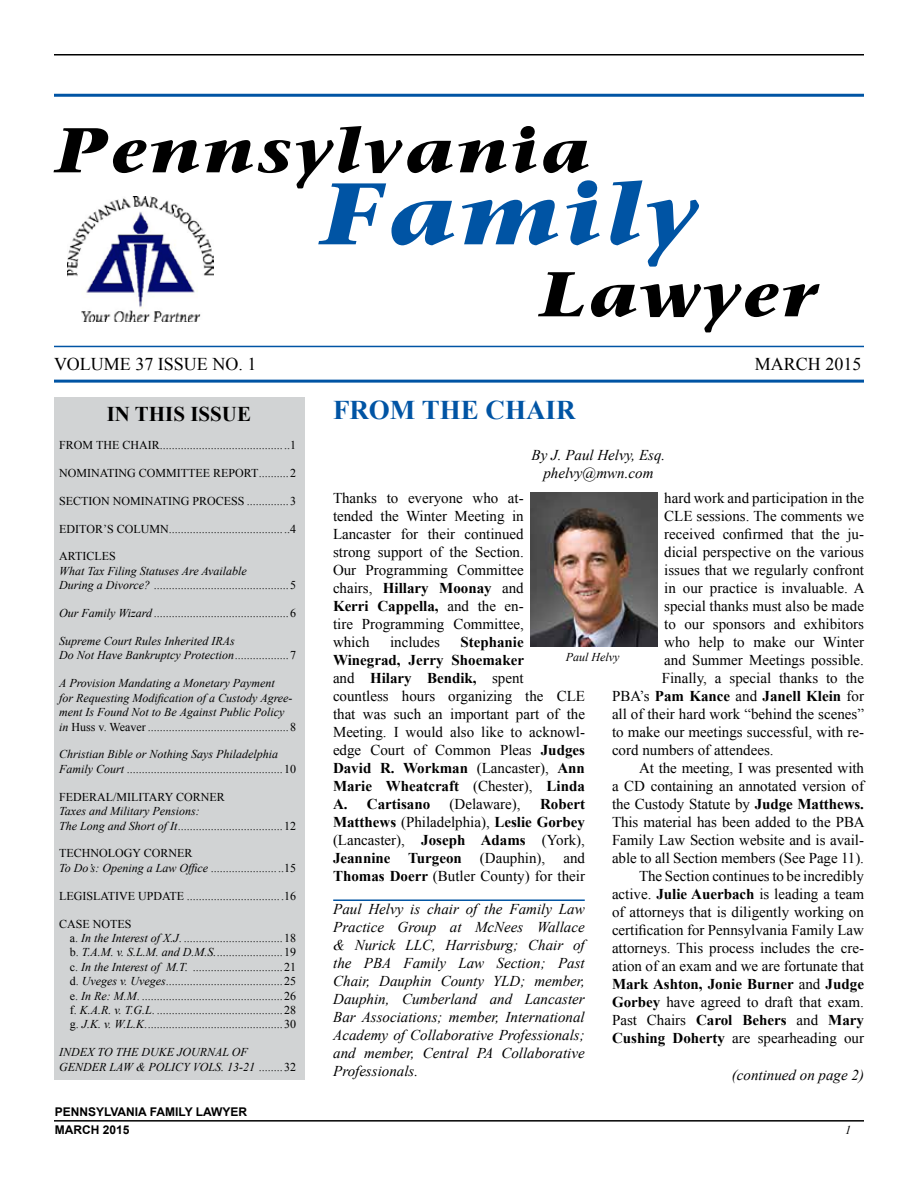
<style>
.page{position:relative;width:918px;height:1188px;background:#fff}
.page>*{position:absolute;margin:0;border:0;box-sizing:border-box;transform-origin:0 0}
.t1{font:italic 700 87px "Stone Serif";letter-spacing:.05em;color:#0054a4;scale:1.1 1}
.t2{font:italic 700 63px "Stone Serif";letter-spacing:.05em;color:#000;scale:1.1 1}
.t3{font:700 27px "Times New Roman";color:#0054a4}
.t4{font:700 21px "Times New Roman";color:#000}
.t5{font:18px "Times New Roman";color:#000}
.t6{font:15px/18px "Times New Roman";color:#000;text-align:justify}
.t7{font:italic 15px/18px "Times New Roman";color:#000;text-align:center}
.t8{font:700 15px "Times New Roman";color:#000}
.t9{font:12px/14.4px "Times New Roman";color:#000}
.t10{font:italic 12px/14.4px "Times New Roman";color:#000}
.t11{font:700 12px/18px "Arial";color:#000}
.s1{font-style:normal}
.s2{font-style:italic}
.s3{font-weight:700}
.s4{font-weight:400}
</style>
<div class="page">
<hr style="left:54px;top:346px;width:810px;height:1px;background:#0054a4">
<hr style="left:54px;top:54px;width:810px;height:2px;background:#000">
<hr style="left:54px;top:94px;width:810px;height:3px;background:#0054a4">
<hr style="left:54px;top:380px;width:810px;height:3px;background:#0054a4">
<img style="left:67px;top:196px;width:146px;height:125px">
<div style="left:55px;top:397px;width:250px;height:683px;background:#d1d3d4"></div>
<hr style="left:54px;top:1120px;width:810px;height:2px;background:#000">
<img style="left:531px;top:493px;width:126px;height:153px">
<hr style="left:333px;top:899px;width:252px;height:2px;background:#0054a4">
<h2 class="t2" style="left:56px;top:112px;width:487px">Pennsylvania</h2>
<h1 class="t1" style="left:321px;top:161px;width:342px">Family</h1>
<h2 class="t2" style="left:540px;top:256px;width:254px">Lawyer</h2>
<p class="t5" style="left:54px;top:352px;width:204px">VOLUME 37 ISSUE NO. 1</p>
<p class="t5" style="left:755px;top:352px;width:108px">MARCH 2015</p>
<h3 class="t4" style="left:107px;top:399px;width:146px">IN THIS ISSUE</h3>
<p class="t9" style="left:59px;top:437px;width:238px">FROM THE CHAIR......................................... ..1</p>
<p class="t9" style="left:59px;top:465px;width:238px">NOMINATING COMMITTEE REPORT..........2</p>
<p class="t9" style="left:59px;top:493px;width:238px">SECTION NOMINATING PROCESS ..............3</p>
<p class="t9" style="left:59px;top:521px;width:238px">EDITOR’S COLUMN........................................4</p>
<p class="t9" style="left:59px;top:549px;width:58px">ARTICLES</p>
<p class="t10" style="left:59px;top:563px;width:238px">What Tax Filing Statuses Are Available<br>During a Divorce? <span class="s1">.............................................5</span></p>
<p class="t9" style="left:59px;top:606px;width:238px"><span class="s2">Our Family Wizard</span> ............................................. 6</p>
<p class="t10" style="left:59px;top:634px;width:238px">Supreme Court Rules Inherited IRAs<br>Do Not Have Bankruptcy Protection<span class="s1">..................7</span></p>
<p class="t10" style="left:59px;top:676px;width:238px">A Provision Mandating a Monetary Payment<br>for Requesting Modification of a Custody Agree&shy;ment Is Found Not to Be Against Public Policy in <span class="s1">Huss v. Weaver...............................................8</span></p>
<p class="t9" style="left:59px;top:747px;width:238px"><span class="s2">Christian Bible or Nothing Says Philadelphia<br>Family Court</span> ....................................................10</p>
<p class="t9" style="left:59px;top:789px;width:167px">FEDERAL/MILITARY CORNER</p>
<p class="t10" style="left:59px;top:804px;width:238px">Taxes and Military Pensions:<br>The Long and Short of It<span class="s1">................................... 12</span></p>
<p class="t9" style="left:59px;top:846px;width:238px">TECHNOLOGY CORNER<br><span class="s2">To Do’s: Opening a Law Office</span> ........................15</p>
<p class="t9" style="left:59px;top:888px;width:238px">LEGISLATIVE UPDATE ................................16</p>
<p class="t9" style="left:70px;top:916px;width:228px;text-indent:-10px">CASE NOTES<br>a. <span class="s2">In the Interest of X.J</span>. .................................18 b. <span class="s2">T.A.M. v. S.L.M. and D.M.S.</span>...................... 19 c. <span class="s2">In the Interest of M.T.</span> ..............................21 d. <span class="s2">Uveges v. Uveges</span>.......................................25 e. <span class="s2">In Re: M.M</span>. ...............................................26 f. <span class="s2">K.A.R. v. T.G.L</span>. .......................................... 28 g. <span class="s2">J.K. v. W.L.K</span>.............................................. 30</p>
<p class="t10" style="left:59px;top:1045px;width:238px">INDEX TO THE DUKE JOURNAL OF<br>GENDER LAW &amp; POLICY VOLS. 13-21 <span class="s1">........ 32</span></p>
<h3 class="t3" style="left:333px;top:391px;width:244px">FROM THE CHAIR</h3>
<p class="t7" style="left:532px;top:445px;width:135px">By J. Paul Helvy, Esq. phelvy@mwn.com</p>
<p class="t6" style="left:333px;top:489px;width:192px">Thanks to everyone who at&shy;tended the Winter Meeting in Lancaster for their continued strong support of the Section.<br>Our Programming Committee chairs, <span class="s3">Hillary Moonay</span> and <span class="s3">Kerri Cappella,</span> and the en&shy;tire Programming Committee, which</p>
<p class="t6" style="left:664px;top:489px;width:201px">hard work and participation in the</p>
<p class="t6" style="left:664px;top:507px;width:201px">CLE sessions. The comments we</p>
<p class="t6" style="left:664px;top:525px;width:201px">received confirmed that the ju-</p>
<p class="t6" style="left:664px;top:543px;width:201px">dicial perspective on the various</p>
<p class="t6" style="left:664px;top:561px;width:201px">issues that we regularly confront</p>
<p class="t6" style="left:664px;top:579px;width:202px">in our practice is invaluable. A</p>
<p class="t6" style="left:664px;top:597px;width:201px">special thanks must also be made</p>
<p class="t6" style="left:664px;top:615px;width:201px">to our sponsors and exhibitors</p>
<p class="t6" style="left:664px;top:633px;width:201px">who help to make our Winter</p>
<p class="t6" style="left:664px;top:651px;width:201px">and Summer Meetings possible.</p>
<p class="t6" style="left:662px;top:669px;width:204px">Finally, a special thanks to the</p>
<p class="t8" style="left:612px;top:686px;width:254px"><span class="s4">PBA’s</span> Pam Kance <span class="s4">and</span> Janell Klein <span class="s4">for</span></p>
<p class="t6" style="left:612px;top:705px;width:254px">all of their hard work “behind the scenes”</p>
<p class="t6" style="left:612px;top:723px;width:254px">to make our meetings successful, with re-</p>
<p class="t6" style="left:612px;top:741px;width:163px">cord numbers of attendees.</p>
<p class="t6" style="left:639px;top:759px;width:227px">At the meeting, I was presented with</p>
<p class="t6" style="left:612px;top:777px;width:254px">a CD containing an annotated version of</p>
<p class="t6" style="left:612px;top:795px;width:254px">the Custody Statute by <span class="s3">Judge Matthews.</span></p>
<p class="t6" style="left:612px;top:813px;width:254px">This material has been added to the PBA</p>
<p class="t6" style="left:612px;top:831px;width:254px">Family Law Section website and is avail-</p>
<p class="t6" style="left:612px;top:849px;width:254px">able to all Section members (See Page 11).</p>
<p class="t6" style="left:639px;top:867px;width:227px">The Section continues to be incredibly</p>
<p class="t6" style="left:612px;top:885px;width:254px">active. <span class="s3">Julie Auerbach</span> is leading a team</p>
<p class="t6" style="left:612px;top:903px;width:253px">of attorneys that is diligently working on</p>
<p class="t6" style="left:612px;top:921px;width:254px">certification for Pennsylvania Family Law</p>
<p class="t6" style="left:612px;top:939px;width:254px">attorneys. This process includes the cre-</p>
<p class="t6" style="left:612px;top:957px;width:254px">ation of an exam and we are fortunate that</p>
<p class="t8" style="left:612px;top:974px;width:254px">Mark Ashton, Jonie Burner <span class="s4">and</span> Judge</p>
<p class="t6" style="left:612px;top:993px;width:254px"><span class="s3">Gorbey</span> have agreed to draft that exam.</p>
<p class="t8" style="left:612px;top:1010px;width:253px"><span class="s4">Past Chairs</span> Carol Behers <span class="s4">and</span> Mary</p>
<p class="t6" style="left:612px;top:1029px;width:254px"><span class="s3">Cushing Doherty</span> are spearheading our</p>
<p class="t6" style="left:390px;top:633px;width:51px">includes</p>
<p class="t6" style="left:333px;top:633px;width:254px;text-align:left;text-indent:127px"><span class="s3">Stephanie<br>Winegrad, Jerry Shoemaker<br></span>and <span class="s3">Hilary Bendik,</span> spent<br>countless hours organizing the CLE that was such an important part of the<br>Meeting. I would also like to acknowl&shy;edge Court of Common Pleas <span class="s3">Judges<br>David R. Workman</span> (Lancaster), <span class="s3">Ann<br>Marie Wheatcraft</span> (Chester), <span class="s3">Linda<br>A. Cartisano</span></p>
<p class="t10" style="left:566px;top:650px;width:55px">Paul Helvy</p>
<p class="t6" style="left:450px;top:795px;width:73px">(Delaware),</p>
<p class="t6" style="left:333px;top:795px;width:254px;text-indent:207px"><span class="s3">Robert Matthews</span> (Philadelphia), <span class="s3">Leslie Gorbey </span>(Lancaster), <span class="s3">Joseph Adams</span> (York), <span class="s3">Jeannine Turgeon</span> (Dauphin), and <span class="s3">Thomas Doerr</span> (Butler County) for their</p>
<p class="t7" style="left:333px;top:900px;width:253px;text-align:justify">Paul Helvy is chair of the Family Law Practice Group at McNees Wallace &amp; Nurick LLC, Harrisburg; Chair of the PBA Family Law Section; Past Chair, Dauphin County YLD; member, Dauphin, Cumberland and Lancaster Bar Associations; member, International Academy of Collaborative Professionals; and member, Central PA Collaborative Professionals.</p>
<p class="t7" style="left:732px;top:1066px;width:134px">(continued on page 2)</p>
<p class="t11" style="left:55px;top:1103px;width:194px">PENNSYLVANIA FAMILY LAWYER<br>MARCH 2015</p>
<p class="t10" style="left:845px;top:1123px;width:7px">1</p>
</div>
